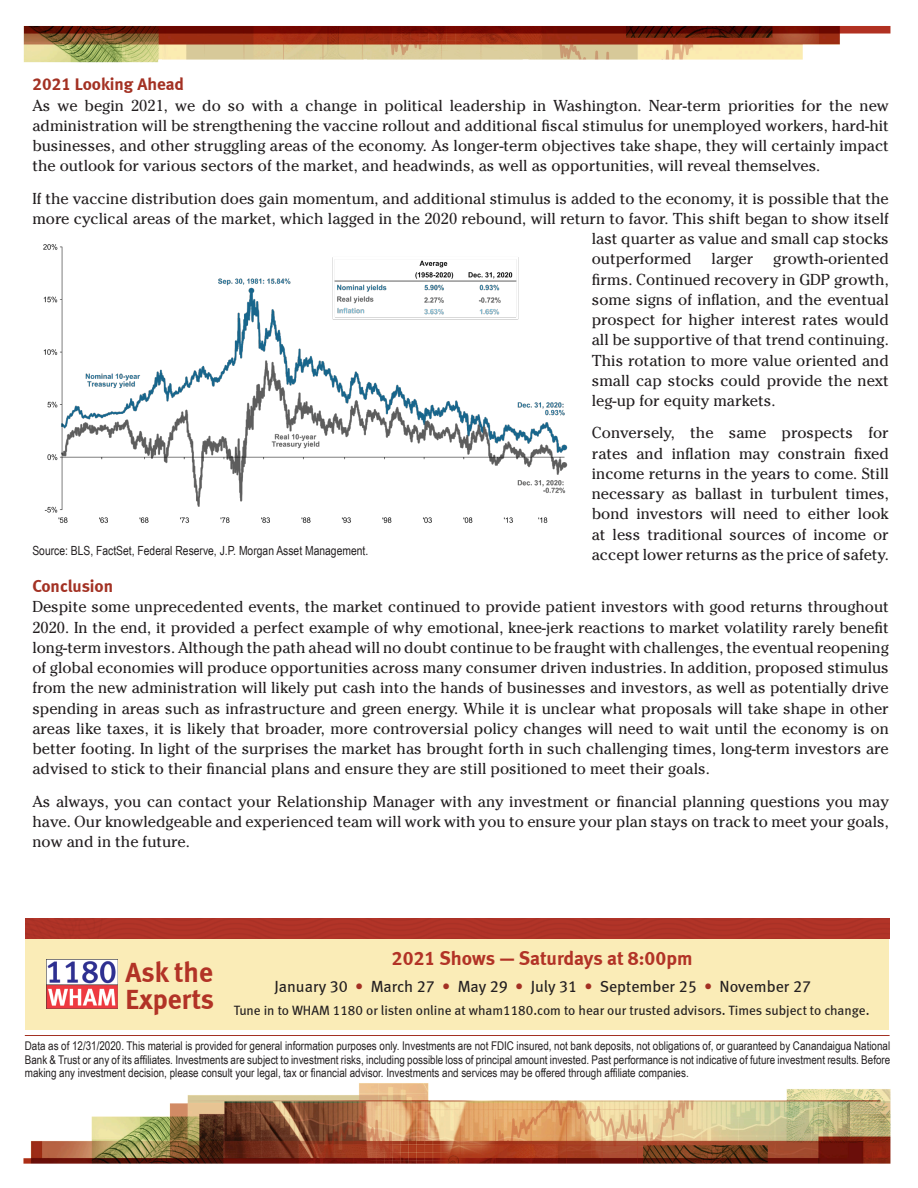
<style>
.page{position:relative;width:918px;height:1188px;background:#fff}
.page>*{position:absolute;margin:0;border:0;box-sizing:border-box;transform-origin:0 0}
.t1{font:28.5px/27px "Meta Bold LF";color:#b23326;scale:.96 1}
.t2{font:19.5px "Meta Bold LF";color:#b23326}
.t3{font:17.25px "Meta Bold LF";color:#a33123}
.t4{font:16.2px "Meta Book LF";color:#231f20}
.t5{font:15.75px/20.2px "Cheltenham Std";color:#231f20;text-align:justify}
.t6{font:13.5px "Meta Book LF";color:#231f20}
.t7{font:12.6px "Arial Narrow";color:#231f20}
.t8{font:12px/13.5px "Arial Narrow";color:#231f20;text-align:justify}
.s1{color:#a33123}
</style>
<div class="page">
<img style="left:23px;top:26px;width:868px;height:37px">
<img style="left:23px;top:1083px;width:868px;height:81px">
<hr style="left:25px;top:1035px;width:865px;height:1px;background:#a33123">
<img style="left:43px;top:244px;width:525px;height:279px">
<div style="left:25px;top:939px;width:864px;height:91px;background:#faecb7"></div>
<div style="left:46px;top:959px;width:71px;height:50px;background:#7e7d7f"></div>
<img style="left:46px;top:960px;width:71px;height:49px">
<div style="left:25px;top:919px;width:864px;height:19px;background:#b03327"></div>
<p class="t3" style="left:32px;top:74px;width:153px">2021 Looking Ahead</p>
<p class="t5" style="left:32px;top:95px;width:858px">As we begin 2021, we do so with a change in political leadership in Washington. Near-term priorities for the new administration will be strengthening the vaccine rollout and additional fiscal stimulus for unemployed workers, hard-hit businesses, and other struggling areas of the economy. As longer-term objectives take shape, they will certainly impact the outlook for various sectors of the market, and headwinds, as well as opportunities, will reveal themselves.</p>
<p class="t5" style="left:32px;top:188px;width:858px">If the vaccine distribution does gain momentum, and additional stimulus is added to the economy, it is possible that the</p>
<p class="t5" style="left:32px;top:208px;width:858px">more cyclical areas of the market, which lagged in the 2020 rebound, will return to favor. This shift began to show itself</p>
<p class="t5" style="left:592px;top:229px;width:299px">last quarter as value and small cap stocks</p>
<p class="t5" style="left:592px;top:249px;width:101px">outperformed</p>
<p class="t5" style="left:712px;top:249px;width:43px">larger</p>
<p class="t5" style="left:592px;top:249px;width:299px;text-indent:182px">growth-oriented firms. Continued recovery in GDP growth, some signs of inflation, and the eventual prospect for higher interest rates would all be supportive of that trend continuing.<br>This rotation to more value oriented and small cap stocks could provide the next leg-up for equity markets.</p>
<p class="t5" style="left:592px;top:423px;width:299px">Conversely, the same prospects for rates and inflation may constrain fixed income returns in the years to come. Still necessary as ballast in turbulent times, bond investors will need to either look at less traditional sources of income or accept lower returns as the price of safety.</p>
<p class="t7" style="left:32px;top:541px;width:337px">Source: BLS, FactSet, Federal Reserve, J.P. Morgan Asset Management.</p>
<p class="t3" style="left:32px;top:576px;width:82px">Conclusion</p>
<p class="t5" style="left:32px;top:597px;width:858px">Despite some unprecedented events, the market continued to provide patient investors with good returns throughout 2020. In the end, it provided a perfect example of why emotional, knee-jerk reactions to market volatility rarely benefit long-term investors. Although the path ahead will no doubt continue to be fraught with challenges, the eventual reopening of global economies will produce opportunities across many consumer driven industries. In addition, proposed stimulus from the new administration will likely put cash into the hands of businesses and investors, as well as potentially drive spending in areas such as infrastructure and green energy. While it is unclear what proposals will take shape in other areas like taxes, it is likely that broader, more controversial policy changes will need to wait until the economy is on better footing. In light of the surprises the market has brought forth in such challenging times, long-term investors are advised to stick to their financial plans and ensure they are still positioned to meet their goals.</p>
<p class="t5" style="left:32px;top:791px;width:858px">As always, you can contact your Relationship Manager with any investment or financial planning questions you may have. Our knowledgeable and experienced team will work with you to ensure your plan stays on track to meet your goals, now and in the future.</p>
<p class="t1" style="left:126px;top:958px;width:94px">Ask the<br>Experts</p>
<p class="t2" style="left:392px;top:947px;width:302px">2021 Shows — Saturdays at 8:00pm</p>
<p class="t6" style="left:234px;top:1002px;width:637px">Tune in to WHAM 1180 or listen online at wham1180.com to hear our trusted advisors. Times subject to change.</p>
<p class="t4" style="left:274px;top:977px;width:538px">January 30 <span class="s1">•</span> March 27 <span class="s1">•</span> May 29 <span class="s1">•</span> July 31 <span class="s1">•</span> September 25 <span class="s1">•</span> November 27</p>
<p class="t8" style="left:25px;top:1039px;width:867px">Data as of 12/31/2020. This material is provided for general information purposes only. Investments are not FDIC insured, not bank deposits, not obligations of, or guaranteed by Canandaigua National Bank &amp; Trust or any of its affiliates. Investments are subject to investment risks, including possible loss of principal amount invested. Past performance is not indicative of future investment results. Before making any investment decision, please consult your legal, tax or financial advisor. Investments and services may be offered through affiliate companies.</p>
</div>
